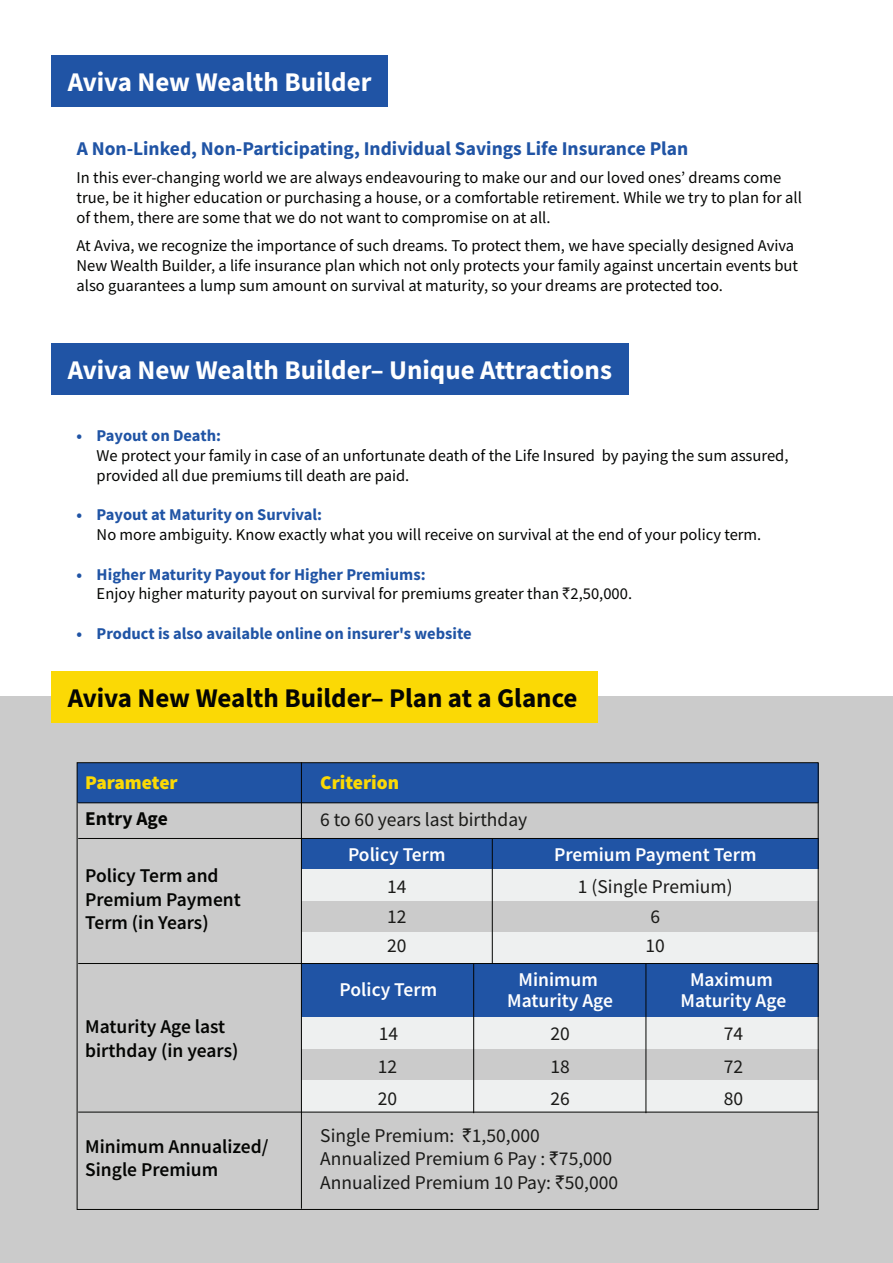
<style>
.page{position:relative;width:893px;height:1263px;background:#fff}
.page>*{position:absolute;margin:0;border:0;box-sizing:border-box;transform-origin:0 0}
.t1{font:700 27px "Source Sans Pro";color:#fff}
.t2{font:700 27px "Source Sans Pro";color:#040503}
.t3{font:19.5px/32.4px "Source Sans Pro";color:#1a1a18;text-align:justify}
.t4{font:600 19.5px/23.4px "Source Sans Pro";color:#040503}
.t5{font:600 19.5px/20.4px "Source Sans Pro";color:#fff;text-align:center}
.t6{font:700 19.5px "Source Sans Pro";color:#2054a5}
.t7{font:900 19.5px "Source Sans Pro";color:#fbd905}
.t8{font:700 19.5px "Source Sans Pro";color:#040503}
.t9{font:16.5px/19.8px "Source Sans Pro";color:#040503}
.t10{font:700 16.5px "Source Sans Pro";color:#2054a5}
.s1{font-weight:700;color:#2054a5}
.s2{font-family:"Rupee";color:#1a1a18}
.s3{font-family:"Rupee"}
</style>
<div class="page">
<div style="left:0;top:696px;width:893px;height:567px;background:#cbcbcb"></div>
<div style="left:51px;top:56px;width:337px;height:51px;background:#2054a5"></div>
<div style="left:51px;top:343px;width:578px;height:51px;background:#2054a5"></div>
<div style="left:51px;top:671px;width:546px;height:51px;background:#fbd905"></div>
<div style="left:301px;top:838px;width:517px;height:32px;background:#2054a5"></div>
<div style="left:301px;top:869px;width:517px;height:32px;background:#eef0f0"></div>
<div style="left:301px;top:932px;width:517px;height:32px;background:#eef0f0"></div>
<div style="left:77px;top:763px;width:741px;height:40px;background:#2054a5"></div>
<hr style="left:78px;top:802px;width:740px;height:1px;background:#040503">
<hr style="left:78px;top:838px;width:740px;height:1px;background:#040503">
<hr style="left:492px;top:838px;width:1px;height:126px;background:#040503">
<div style="left:301px;top:964px;width:517px;height:52px;background:#2054a5"></div>
<div style="left:301px;top:1017px;width:517px;height:31px;background:#eef0f0"></div>
<div style="left:301px;top:1080px;width:517px;height:32px;background:#eef0f0"></div>
<hr style="left:473px;top:964px;width:1px;height:149px;background:#040503">
<hr style="left:646px;top:964px;width:1px;height:149px;background:#040503">
<hr style="left:301px;top:762px;width:1px;height:447px;background:#040503">
<hr style="left:78px;top:1112px;width:740px;height:1px;background:#040503">
<hr style="left:78px;top:963px;width:740px;height:1px;background:#040503">
<h1 class="t1" style="left:68px;top:64px;width:305px">Aviva New Wealth Builder</h1>
<p class="t6" style="left:77px;top:136px;width:613px">A Non-Linked, Non-Participating, Individual Savings Life Insurance Plan</p>
<p class="t9" style="left:77px;top:168px;width:727px">In this ever-changing world we are always endeavouring to make our and our loved ones’ dreams come true, be it higher education or purchasing a house, or a comfortable retirement. While we try to plan for all of them, there are some that we do not want to compromise on at all.</p>
<p class="t9" style="left:77px;top:236px;width:723px">At Aviva, we recognize the importance of such dreams. To protect them, we have specially designed Aviva<br>New Wealth Builder, a life insurance plan which not only protects your family against uncertain events but also guarantees a lump sum amount on survival at maturity, so your dreams are protected too.</p>
<h1 class="t1" style="left:68px;top:351px;width:546px">Aviva New Wealth Builder– Unique Attractions</h1>
<p class="t10" style="left:77px;top:424px;width:146px">• Payout on Death:</p>
<p class="t9" style="left:97px;top:445px;width:693px">We protect your family in case of an unfortunate death of the Life Insured by paying the sum assured, provided all due premiums till death are paid.</p>
<p class="t10" style="left:77px;top:504px;width:247px">• Payout at Maturity on Survival:</p>
<p class="t9" style="left:97px;top:525px;width:666px">No more ambiguity. Know exactly what you will receive on survival at the end of your policy term.</p>
<p class="t9" style="left:97px;top:564px;width:537px;text-indent:-20px"><span class="s1">• Higher Maturity Payout for Higher Premiums:<br></span>Enjoy higher maturity payout on survival for premiums greater than <span class="s2">`</span>2,50,000.</p>
<p class="t10" style="left:77px;top:622px;width:397px">• Product is also available online on insurer's website</p>
<h1 class="t2" style="left:68px;top:679px;width:511px">Aviva New Wealth Builder– Plan at a Glance</h1>
<p class="t7" style="left:85px;top:769px;width:94px">Parameter</p>
<p class="t7" style="left:320px;top:769px;width:80px">Criterion</p>
<p class="t8" style="left:85px;top:806px;width:84px">Entry Age</p>
<p class="t3" style="left:320px;top:803px;width:209px">6 to 60 years last birthday</p>
<p class="t4" style="left:85px;top:864px;width:157px">Policy Term and<br>Premium Payment<br>Term (in Years)</p>
<p class="t5" style="left:348px;top:844px;width:99px">Policy Term</p>
<p class="t3" style="left:387px;top:872px;width:21px;line-height:29.4px">14<br>12<br>20</p>
<p class="t5" style="left:554px;top:844px;width:204px">Premium Payment Term</p>
<p class="t3" style="left:578px;top:872px;width:156px;line-height:29.4px;text-align:center">1 (Single Premium)<br>6<br>10</p>
<p class="t4" style="left:85px;top:1015px;width:155px">Maturity Age last birthday (in years)</p>
<p class="t5" style="left:340px;top:979px;width:99px">Policy Term</p>
<p class="t5" style="left:507px;top:969px;width:107px">Minimum<br>Maturity Age</p>
<p class="t3" style="left:550px;top:1017px;width:21px">20<br>18<br>26</p>
<p class="t3" style="left:378px;top:1017px;width:22px">14<br>12<br>20</p>
<p class="t4" style="left:85px;top:1134px;width:185px">Minimum Annualized/<br>Single Premium</p>
<p class="t3" style="left:320px;top:1123px;width:299px;line-height:23.4px;text-align:left">Single Premium: <span class="s3">`</span>1,50,000<br>Annualized Premium 6 Pay : <span class="s3">`</span>75,000<br>Annualized Premium 10 Pay: <span class="s3">`</span>50,000</p>
<p class="t5" style="left:680px;top:969px;width:107px">Maximum<br>Maturity Age</p>
<p class="t3" style="left:724px;top:1017px;width:21px">74<br>72<br>80</p>
</div>
